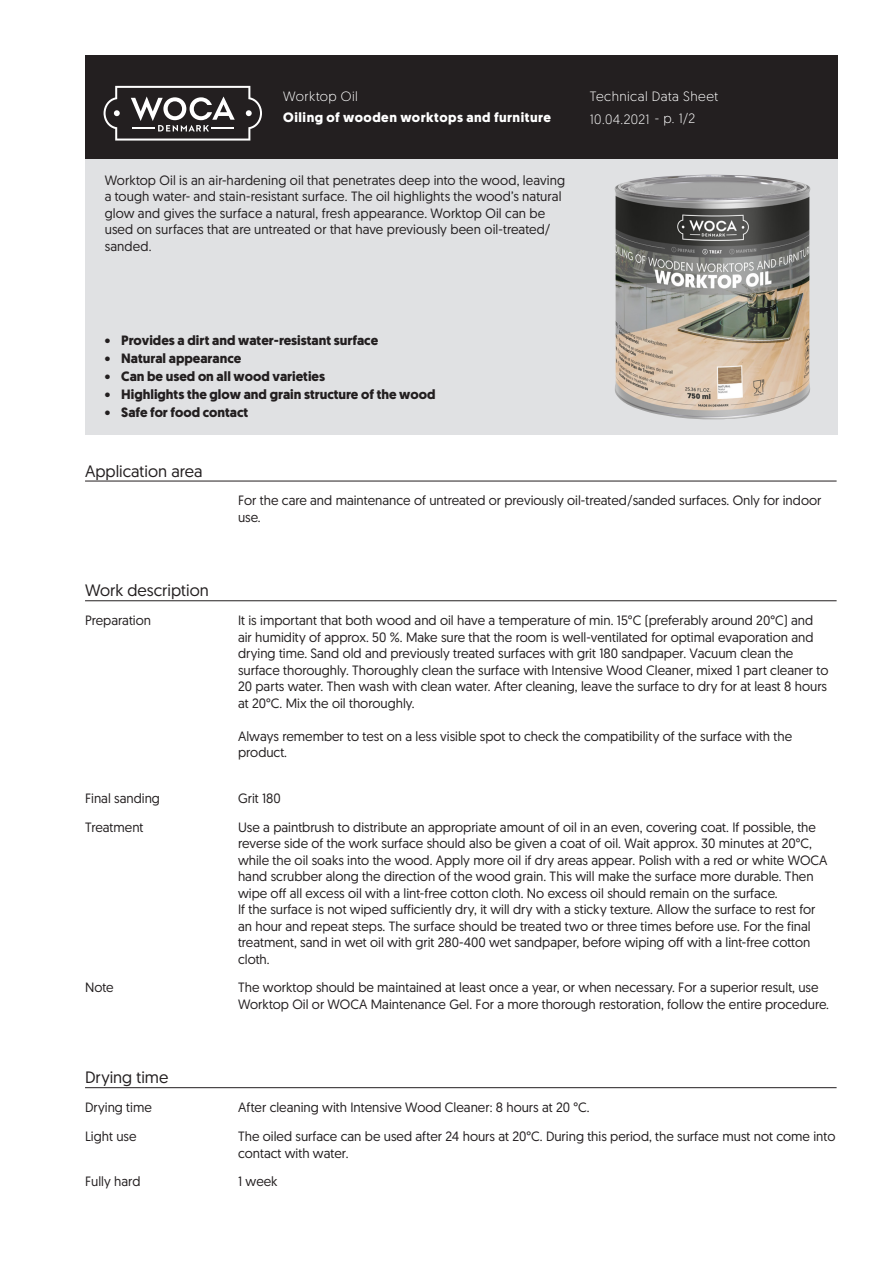
<style>
.page{position:relative;width:893px;height:1263px;background:#fff}
.page>*{position:absolute;margin:0;border:0;box-sizing:border-box;transform-origin:0 0}
.skyBodyHdn{font:16.5px "Geomanist";color:#231f20}
.skyBodyTxt{font:13.5px/16.5px "Geomanist";color:#231f20}
.skyRegularTxtBodytex{font:13.5px/16.5px "Geomanist";letter-spacing:.01em;color:#231f20}
.skyBulletBodytext{font:700 13.5px "Geomanist";color:#231f20}
.skyBodyCap{font:13.5px "Geomanist";color:#231f20}
.skyWhiteHdnBodytext{font:300 13.5px "Geomanist";letter-spacing:.03em;color:#fff}
.skyWhiteBoldHdnBodyt{font:700 13.5px "Geomanist";letter-spacing:.035em;color:#fff}
</style>
<div class="page">
<div style="left:85px;top:159px;width:753px;height:276px;background:#e0e1e3"></div>
<div style="left:85px;top:55px;width:753px;height:104px;background:#231f20"></div>
<hr style="left:85px;top:481px;width:752px;height:1px;background:#231f20">
<hr style="left:85px;top:600px;width:752px;height:1px;background:#231f20">
<hr style="left:85px;top:1087px;width:752px;height:1px;background:#231f20">
<svg style="left:104px;top:86px;width:158px;height:55px"></svg>
<img style="left:615px;top:175px;width:195px;height:244px">
<p class="skyWhiteHdnBodytext" style="left:283px;top:87px;width:76px">Worktop Oil</p>
<p class="skyWhiteBoldHdnBodyt" style="left:283px;top:108px;width:269px">Oiling of wooden worktops and furniture</p>
<p class="skyRegularTxtBodytex" style="left:105px;top:171px;width:462px">Worktop Oil is an air-hardening oil that penetrates deep into the wood, leaving a tough water- and stain-resistant surface. The oil highlights the wood’s natural glow and gives the surface a natural, fresh appearance. Worktop Oil can be used on surfaces that are untreated or that have previously been oil-treated/ sanded.</p>
<p class="skyWhiteHdnBodytext" style="left:590px;top:87px;width:130px">Technical Data Sheet</p>
<p class="skyWhiteHdnBodytext" style="left:590px;top:110px;width:107px">10.04.2021 - p. 1/2</p>
<p class="skyBulletBodytext" style="left:105px;top:332px;width:275px">• Provides a dirt and water-resistant surface</p>
<p class="skyBulletBodytext" style="left:105px;top:350px;width:138px">• Natural appearance</p>
<p class="skyBulletBodytext" style="left:105px;top:368px;width:222px">• Can be used on all wood varieties</p>
<p class="skyBulletBodytext" style="left:105px;top:386px;width:332px">• Highlights the glow and grain structure of the wood</p>
<p class="skyBulletBodytext" style="left:105px;top:404px;width:145px">• Safe for food contact</p>
<p class="skyBodyHdn" style="left:85px;top:460px;width:119px">Application area</p>
<p class="skyBodyTxt" style="left:238px;top:492px;width:585px">For the care and maintenance of untreated or previously oil-treated/sanded surfaces. Only for indoor use.</p>
<p class="skyBodyHdn" style="left:85px;top:580px;width:125px">Work description</p>
<p class="skyBodyCap" style="left:85px;top:612px;width:68px">Preparation</p>
<p class="skyBodyTxt" style="left:238px;top:612px;width:592px">It is important that both wood and oil have a temperature of min. 15°C (preferably around 20°C) and air humidity of approx. 50 %. Make sure that the room is well-ventilated for optimal evaporation and drying time. Sand old and previously treated surfaces with grit 180 sandpaper. Vacuum clean the surface thoroughly. Thoroughly clean the surface with Intensive Wood Cleaner, mixed 1 part cleaner to 20 parts water. Then wash with clean water. After cleaning, leave the surface to dry for at least 8 hours at 20°C. Mix the oil thoroughly.</p>
<p class="skyBodyTxt" style="left:238px;top:727px;width:556px">Always remember to test on a less visible spot to check the compatibility of the surface with the product.</p>
<p class="skyBodyCap" style="left:85px;top:789px;width:76px">Final sanding</p>
<p class="skyBodyTxt" style="left:238px;top:789px;width:44px">Grit 180</p>
<p class="skyBodyCap" style="left:85px;top:818px;width:60px">Treatment</p>
<p class="skyBodyTxt" style="left:238px;top:818px;width:591px">Use a paintbrush to distribute an appropriate amount of oil in an even, covering coat. If possible, the reverse side of the work surface should also be given a coat of oil. Wait approx. 30 minutes at 20°C, while the oil soaks into the wood. Apply more oil if dry areas appear. Polish with a red or white WOCA hand scrubber along the direction of the wood grain. This will make the surface more durable. Then wipe off all excess oil with a lint-free cotton cloth. No excess oil should remain on the surface.</p>
<p class="skyBodyTxt" style="left:238px;top:901px;width:579px">If the surface is not wiped sufficiently dry, it will dry with a sticky texture. Allow the surface to rest for an hour and repeat steps. The surface should be treated two or three times before use. For the final treatment, sand in wet oil with grit 280-400 wet sandpaper, before wiping off with a lint-free cotton cloth.</p>
<p class="skyBodyCap" style="left:85px;top:979px;width:30px">Note</p>
<p class="skyBodyTxt" style="left:238px;top:979px;width:592px">The worktop should be maintained at least once a year, or when necessary. For a superior result, use<br>Worktop Oil or WOCA Maintenance Gel. For a more thorough restoration, follow the entire procedure.</p>
<p class="skyBodyHdn" style="left:85px;top:1067px;width:85px">Drying time</p>
<p class="skyBodyCap" style="left:85px;top:1099px;width:68px">Drying time</p>
<p class="skyBodyTxt" style="left:238px;top:1099px;width:353px">After cleaning with Intensive Wood Cleaner: 8 hours at 20 °C.</p>
<p class="skyBodyCap" style="left:85px;top:1127px;width:53px">Light use</p>
<p class="skyBodyTxt" style="left:238px;top:1127px;width:599px">The oiled surface can be used after 24 hours at 20°C. During this period, the surface must not come into contact with water.</p>
<p class="skyBodyCap" style="left:85px;top:1173px;width:57px">Fully hard</p>
<p class="skyBodyTxt" style="left:238px;top:1173px;width:41px">1 week</p>
</div>
